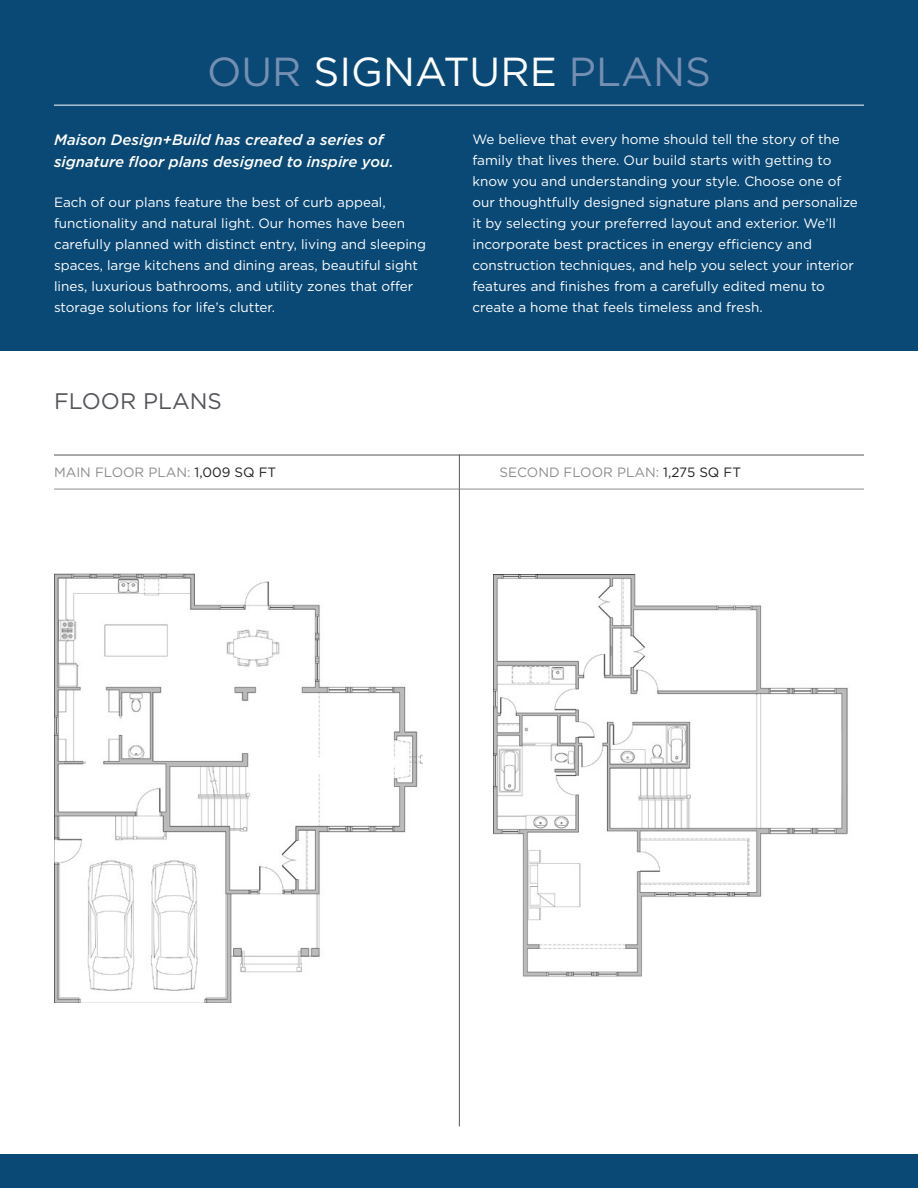
<style>
.page{position:relative;width:918px;height:1188px;background:#fff}
.page>*{position:absolute;margin:0;border:0;box-sizing:border-box;transform-origin:0 0}
.t1{font:40.5px "Gotham";color:#fff}
.t2{font:22.5px "Gotham";color:#54555a}
.t3{font:italic 500 15px/22.5px "Gotham";color:#fff}
.t4{font:13.5px/21px "Gotham";color:#fff}
.t5{font:13.5px "Gotham";color:#8d8d90}
.s1{color:#748fb1}
.s2{color:#231f20}
</style>
<div class="page">
<div style="left:0;top:1154px;width:918px;height:34px;background:#0a4975"></div>
<div style="left:0;top:0;width:918px;height:351px;background:#0a4975"></div>
<hr style="left:54px;top:105px;width:810px;height:1px;background:#fff">
<img style="left:54px;top:573px;width:369px;height:430px">
<hr style="left:459px;top:455px;width:1px;height:671px;background:#54555a">
<img style="left:494px;top:574px;width:354px;height:403px">
<hr style="left:54px;top:455px;width:810px;height:1px;background:#54555a">
<hr style="left:54px;top:489px;width:810px;height:1px;background:#8d8d90">
<p class="t1" style="left:207px;top:46px;width:505px"><span class="s1">OUR</span> SIGNATURE <span class="s1">PLANS</span></p>
<p class="t3" style="left:54px;top:128px;width:341px">Maison Design+Build has created a series of signature floor plans designed to inspire you.</p>
<p class="t4" style="left:54px;top:191px;width:374px">Each of our plans feature the best of curb appeal, functionality and natural light. Our homes have been carefully planned with distinct entry, living and sleeping spaces, large kitchens and dining areas, beautiful sight lines, luxurious bathrooms, and utility zones that offer storage solutions for life’s clutter.</p>
<p class="t2" style="left:54px;top:387px;width:169px">FLOOR PLANS</p>
<p class="t4" style="left:472px;top:128px;width:387px">We believe that every home should tell the story of the family that lives there. Our build starts with getting to know you and understanding your style. Choose one of our thoughtfully designed signature plans and personalize it by selecting your preferred layout and exterior. We’ll incorporate best practices in energy efficiency and construction techniques, and help you select your interior features and finishes from a carefully edited menu to create a home that feels timeless and fresh.</p>
<p class="t5" style="left:54px;top:464px;width:224px">MAIN FLOOR PLAN: <span class="s2">1,009 SQ FT</span></p>
<p class="t5" style="left:500px;top:464px;width:243px">SECOND FLOOR PLAN: <span class="s2">1,275 SQ FT</span></p>
</div>
